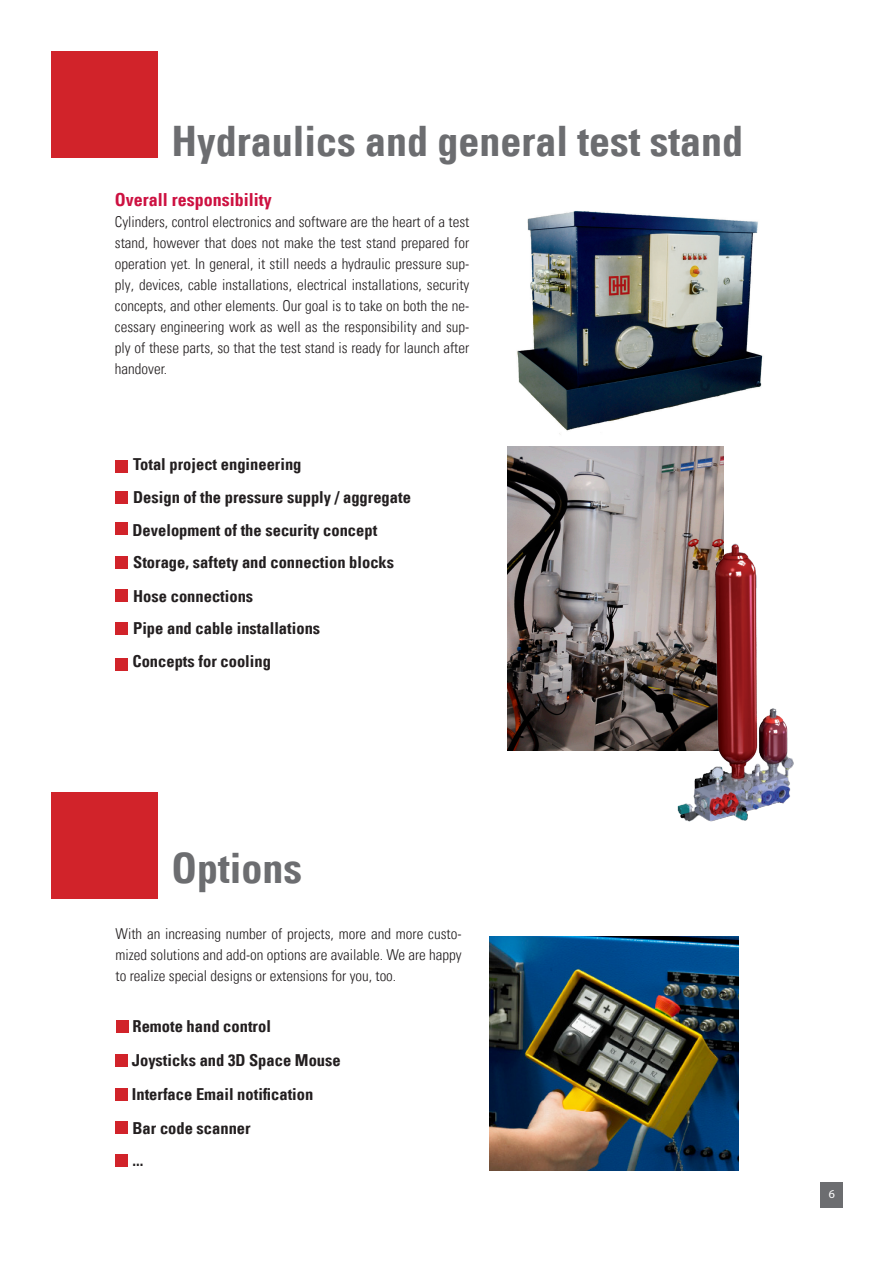
<style>
.page{position:relative;width:893px;height:1263px;background:#fff}
.page>*{position:absolute;margin:0;border:0;box-sizing:border-box;transform-origin:0 0}
.t1{font:42px "Univers Com 67 Bold Cond";color:#6c6d70}
.t2{font:18px "Univers Com 67 Bold Cond";color:#cd1141}
.t3{font:16.5px/33px "Univers Com 67 Bold Cond";color:#231f20}
.t4{font:15px/21px "Univers Com 47 Light Cond";color:#231f20;text-align:justify}
.t5{font:12px "Myriad Pro";color:#fff}
</style>
<div class="page">
<div style="left:51px;top:51px;width:106px;height:106px;background:#d1232a"></div>
<div style="left:821px;top:1182px;width:22px;height:25px;background:#6c6d70"></div>
<div style="left:51px;top:792px;width:106px;height:107px;background:#d1232a"></div>
<img style="left:489px;top:937px;width:250px;height:233px">
<img style="left:507px;top:211px;width:256px;height:251px">
<img style="left:508px;top:447px;width:216px;height:304px">
<div style="left:115px;top:461px;width:13px;height:12px;background:#d1232a"></div>
<img style="left:668px;top:528px;width:126px;height:294px">
<div style="left:116px;top:1020px;width:12px;height:12px;background:#d1232a"></div>
<div style="left:115px;top:491px;width:13px;height:13px;background:#d1232a"></div>
<div style="left:115px;top:522px;width:13px;height:13px;background:#d1232a"></div>
<div style="left:115px;top:556px;width:13px;height:13px;background:#d1232a"></div>
<div style="left:115px;top:589px;width:13px;height:13px;background:#d1232a"></div>
<div style="left:115px;top:622px;width:13px;height:13px;background:#d1232a"></div>
<div style="left:115px;top:658px;width:13px;height:12px;background:#d1232a"></div>
<div style="left:115px;top:1054px;width:13px;height:12px;background:#d1232a"></div>
<div style="left:115px;top:1087px;width:13px;height:13px;background:#d1232a"></div>
<div style="left:115px;top:1121px;width:13px;height:13px;background:#d1232a"></div>
<div style="left:115px;top:1154px;width:13px;height:12px;background:#d1232a"></div>
<h1 class="t1" style="left:171px;top:115px;width:573px">Hydraulics and general test stand</h1>
<p class="t2" style="left:115px;top:188px;width:159px">Overall responsibility</p>
<p class="t4" style="left:115px;top:211px;width:356px">Cylinders, control electronics and software are the heart of a test stand, however that does not make the test stand prepared for operation yet. In general, it still needs a hydraulic pressure sup&shy;ply, devices, cable installations, electrical installations, security concepts, and other elements. Our goal is to take on both the ne&shy;cessary engineering work as well as the responsibility and sup&shy;ply of these parts, so that the test stand is ready for launch after handover.</p>
<p class="t3" style="left:132px;top:448px;width:280px">Total project engineering<br>Design of the pressure supply / aggregate<br>Development of the security concept<br>Storage, saftety and connection blocks<br>Hose connections</p>
<p class="t3" style="left:132px;top:612px;width:189px;line-height:32.4px">Pipe and cable installations<br>Concepts for cooling</p>
<h1 class="t1" style="left:171px;top:842px;width:132px">Options</h1>
<p class="t4" style="left:116px;top:923px;width:348px">With an increasing number of projects, more and more custo&shy;mized solutions and add-on options are available. We are happy to realize special designs or extensions for you, too.</p>
<p class="t3" style="left:132px;top:1009px;width:210px;line-height:33.8px">Remote hand control<br>Joysticks and 3D Space Mouse<br>Interface Email notification<br>Bar code scanner<br>...</p>
<p class="t5" style="left:829px;top:1186px;width:8px">6</p>
</div>
